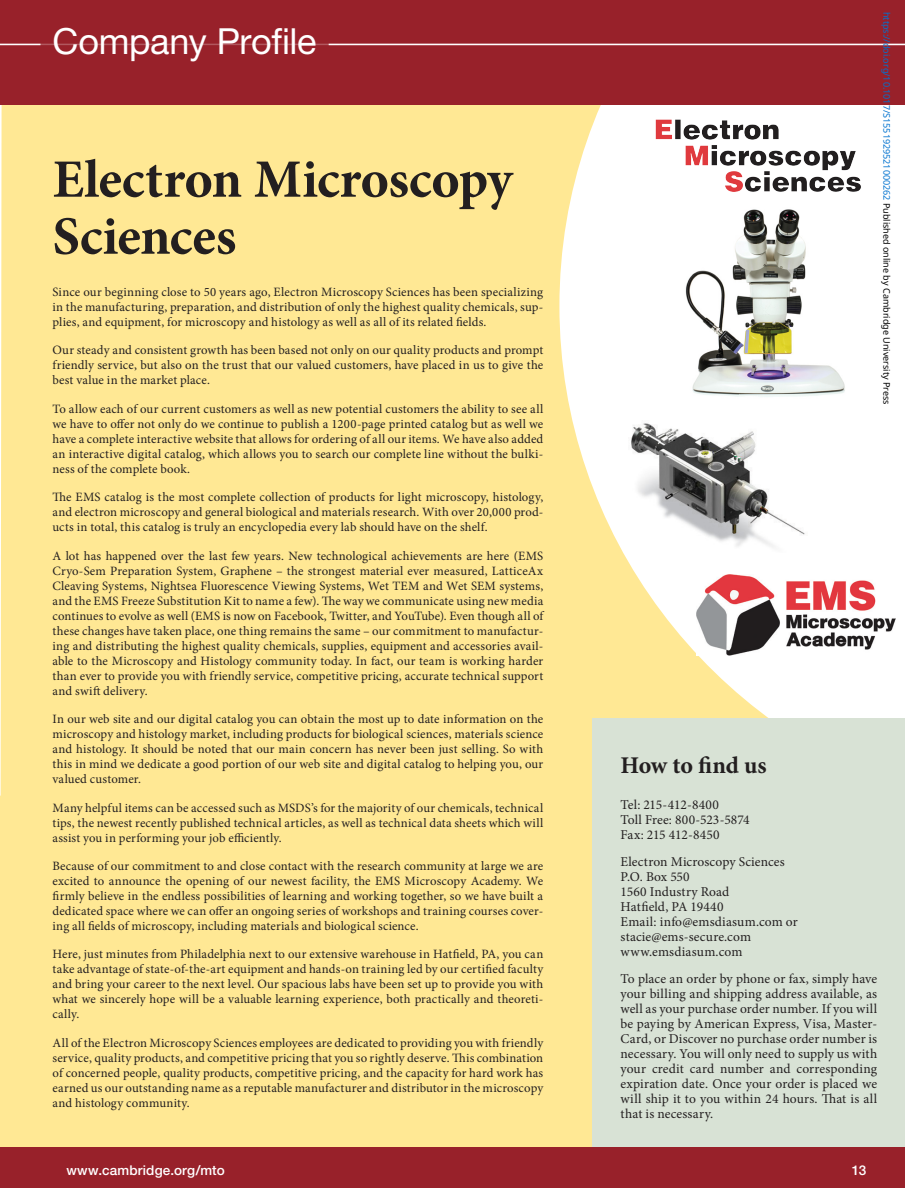
<style>
.page{position:relative;width:905px;height:1188px;background:#fff}
.page>*{position:absolute;margin:0;border:0;box-sizing:border-box;transform-origin:0 0}
.t1{font:700 54px/57px "Minion Pro";letter-spacing:-.005em;color:#231f20}
.t2{font:36px "Helvetica Neue LT Std";letter-spacing:-.01em;color:#fff}
.t3{font:700 24px "Minion Pro";letter-spacing:-.015em;color:#231f20}
.t4{font:13.5px/15px "Minion Pro";letter-spacing:.01em;color:#231f20}
.t5{font:500 13.5px "Helvetica Neue LT Std";letter-spacing:.015em;color:#fff}
.t6{font:12.75px/15px "Minion Pro";letter-spacing:.01em;color:#231f20;text-align:justify}
.t7{font:9px "Noto Sans";color:#0172cf}
.s1{color:#000}
</style>
<div class="page">
<div style="left:0;top:62px;width:904px;height:1126px;background:#ffe894"></div>
<div style="left:0;top:1148px;width:904px;height:40px;background:#98212a"></div>
<svg style="left:0;top:105px;width:2px;height:691px"></svg>
<svg style="left:559px;top:105px;width:345px;height:613px;fill:#fff"></svg>
<div style="left:0;top:0;width:904px;height:105px;background:#98212a"></div>
<hr style="left:0;top:44px;width:904px;height:1px;background:#fff">
<div style="left:592px;top:718px;width:312px;height:430px;background:#d8e2d5"></div>
<img style="left:650px;top:115px;width:216px;height:81px">
<img style="left:696px;top:575px;width:199px;height:81px">
<img style="left:684px;top:207px;width:164px;height:198px">
<img style="left:628px;top:420px;width:179px;height:133px">
<h2 class="t2" style="left:52px;top:20px;width:265px">Company Profile</h2>
<h1 class="t1" style="left:52px;top:150px;width:461px">Electron Microscopy<br>Sciences</h1>
<p class="t6" style="left:52px;top:284px;width:492px">Since our beginning close to 50 years ago, Electron Microscopy Sciences has been specializing in the manufacturing, preparation, and distribution of only the highest quality chemicals, sup&shy;plies, and equipment, for microscopy and histology as well as all of its related fields.</p>
<p class="t6" style="left:52px;top:343px;width:492px">Our steady and consistent growth has been based not only on our quality products and prompt friendly service, but also on the trust that our valued customers, have placed in us to give the best value in the market place.</p>
<p class="t6" style="left:52px;top:401px;width:492px">To allow each of our current customers as well as new potential customers the ability to see all we have to offer not only do we continue to publish a 1200-page printed catalog but as well we have a complete interactive website that allows for ordering of all our items. We have also added an interactive digital catalog, which allows you to search our complete line without the bulki&shy;ness of the complete book.</p>
<p class="t6" style="left:52px;top:490px;width:492px">The EMS catalog is the most complete collection of products for light microscopy, histology, and electron microscopy and general biological and materials research. With over 20,000 prod&shy;ucts in total, this catalog is truly an encyclopedia every lab should have on the shelf.</p>
<p class="t6" style="left:52px;top:548px;width:492px">A lot has happened over the last few years. New technological achievements are here (EMS Cryo-Sem Preparation System, Graphene – the strongest material ever measured, LatticeAx Cleaving Systems, Nightsea Fluorescence Viewing Systems, Wet TEM and Wet SEM systems, and the EMS Freeze Substitution Kit to name a few). The way we communicate using new media continues to evolve as well (EMS is now on Facebook, Twitter, and YouTube). Even though all of these changes have taken place, one thing remains the same – our commitment to manufactur&shy;ing and distributing the highest quality chemicals, supplies, equipment and accessories avail&shy;able to the Microscopy and Histology community today. In fact, our team is working harder than ever to provide you with friendly service, competitive pricing, accurate technical support and swift delivery.</p>
<p class="t6" style="left:52px;top:712px;width:492px">In our web site and our digital catalog you can obtain the most up to date information on the microscopy and histology market, including products for biological sciences, materials science and histology. It should be noted that our main concern has never been just selling. So with this in mind we dedicate a good portion of our web site and digital catalog to helping you, our valued customer.</p>
<p class="t6" style="left:52px;top:800px;width:492px">Many helpful items can be accessed such as MSDS’s for the majority of our chemicals, technical tips, the newest recently published technical articles, as well as technical data sheets which will assist you in performing your job efficiently.</p>
<p class="t6" style="left:52px;top:859px;width:492px">Because of our commitment to and close contact with the research community at large we are excited to announce the opening of our newest facility, the EMS Microscopy Academy. We firmly believe in the endless possibilities of learning and working together, so we have built a dedicated space where we can offer an ongoing series of workshops and training courses cover&shy;ing all fields of microscopy, including materials and biological science.</p>
<p class="t6" style="left:52px;top:947px;width:492px">Here, just minutes from Philadelphia next to our extensive warehouse in Hatfield, PA, you can take advantage of state-of-the-art equipment and hands-on training led by our certified faculty and bring your career to the next level. Our spacious labs have been set up to provide you with what we sincerely hope will be a valuable learning experience, both practically and theoreti&shy;cally.</p>
<p class="t6" style="left:52px;top:1035px;width:492px">All of the Electron Microscopy Sciences employees are dedicated to providing you with friendly service, quality products, and competitive pricing that you so rightly deserve. This combination of concerned people, quality products, competitive pricing, and the capacity for hard work has earned us our outstanding name as a reputable manufacturer and distributor in the microscopy and histology community.</p>
<p class="t7" style="left:893px;top:12px;width:394px;rotate:90deg">https://doi.org/10.1017/S1551929521000262 <span class="s1">Published online by Cambridge University Press</span></p>
<h3 class="t3" style="left:620px;top:749px;width:147px">How to find us</h3>
<p class="t4" style="left:620px;top:798px;width:130px">Tel: 215-412-8400<br>Toll Free: 800-523-5874<br>Fax: 215 412-8450</p>
<p class="t4" style="left:620px;top:855px;width:179px">Electron Microscopy Sciences<br>P.O. Box 550<br>1560 Industry Road<br>Hatfield, PA 19440<br>Email: info@emsdiasum.com or stacie@ems-secure.com www.emsdiasum.com</p>
<p class="t4" style="left:620px;top:972px;width:258px;text-align:justify">To place an order by phone or fax, simply have your billing and shipping address available, as well as your purchase order number. If you will be paying by American Express, Visa, Master-Card, or Discover no purchase order number is necessary. You will only need to supply us with your credit card number and corresponding expiration date. Once your order is placed we will ship it to you within 24 hours. That is all that is necessary.</p>
<p class="t5" style="left:66px;top:1162px;width:160px">www.cambridge.org/mto</p>
<p class="t5" style="left:851px;top:1162px;width:16px">13</p>
</div>
